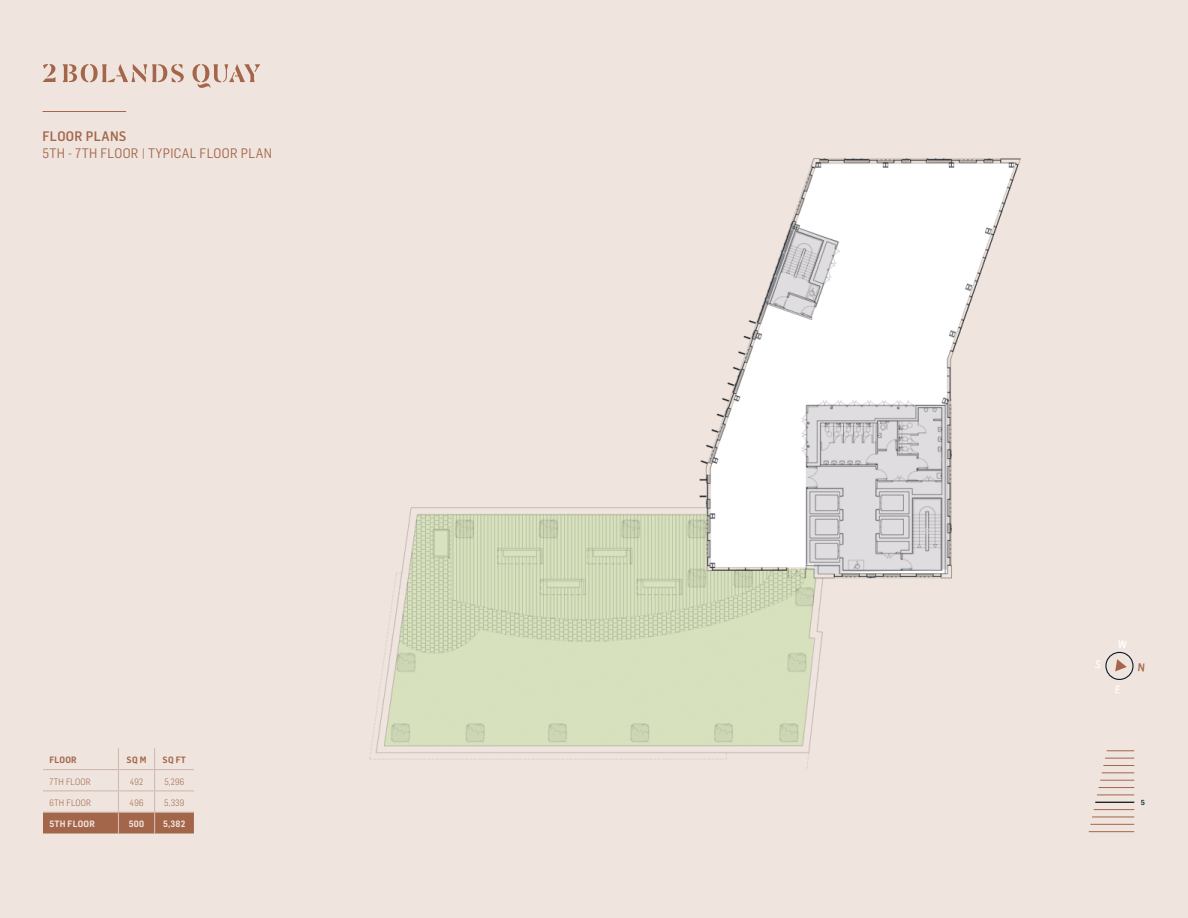
<style>
.page{position:relative;width:1188px;height:918px;background:#efe5de}
.page>*{position:absolute;margin:0;border:0;box-sizing:border-box;transform-origin:0 0}
.t1{font:13.5px "Flama Semicondensed";letter-spacing:.025em;color:#a4664a}
.t2{font:500 13.5px "Flama Semicondensed";letter-spacing:.025em;color:#a4664a}
.t3{font:300 9px "Flama Semicondensed";letter-spacing:.025em;color:#a4664a}
.t4{font:600 9px "Flama Semicondensed";letter-spacing:.025em;color:#efe5de}
.t5{font:600 9px "Flama Semicondensed";letter-spacing:.025em;color:#a4664a}
.t6{font:500 7.2px "Flama Semicondensed";color:#071c2c;scale:1.1 1}
</style>
<div class="page">
<svg style="left:1107px;top:750px;width:27px;height:1px"></svg>
<svg style="left:1105px;top:758px;width:29px;height:1px"></svg>
<hr style="left:1103px;top:765px;width:31px;height:1px;background:#a4664a">
<hr style="left:1102px;top:772px;width:32px;height:1px;background:#a4664a">
<hr style="left:1100px;top:780px;width:34px;height:1px;background:#a4664a">
<hr style="left:1099px;top:787px;width:35px;height:1px;background:#a4664a">
<hr style="left:1097px;top:795px;width:37px;height:1px;background:#a4664a">
<hr style="left:1095px;top:802px;width:39px;height:1px;background:#000">
<hr style="left:1094px;top:809px;width:40px;height:1px;background:#a4664a">
<hr style="left:1092px;top:817px;width:42px;height:1px;background:#a4664a">
<hr style="left:1090px;top:824px;width:44px;height:1px;background:#a4664a">
<hr style="left:1089px;top:831px;width:45px;height:1px;background:#a4664a">
<img style="left:369px;top:158px;width:652px;height:611px">
<svg style="left:43px;top:748px;width:151px;height:85px"></svg>
<hr style="left:155px;top:769px;width:39px;height:1px;background:#d0bab3">
<hr style="left:155px;top:790px;width:39px;height:1px;background:#d0bab3">
<hr style="left:155px;top:812px;width:39px;height:1px;background:#d0bab3">
<hr style="left:43px;top:111px;width:83px;height:1px;background:#a4664a">
<svg style="left:63px;top:64px;width:197px;height:24px"></svg>
<svg style="left:43px;top:64px;width:13px;height:18px"></svg>
<svg style="left:1105px;top:651px;width:29px;height:29px"></svg>
<h1 class="t2" style="left:43px;top:127px;width:85px">FLOOR PLANS</h1>
<h1 class="t1" style="left:43px;top:145px;width:231px">5TH - 7TH FLOOR | TYPICAL FLOOR PLAN</h1>
<p class="t5" style="left:49px;top:754px;width:29px">FLOOR</p>
<p class="t5" style="left:127px;top:754px;width:21px">SQ M</p>
<p class="t5" style="left:163px;top:754px;width:25px">SQ FT</p>
<p class="t3" style="left:49px;top:776px;width:43px">7TH FLOOR</p>
<p class="t3" style="left:130px;top:776px;width:15px">492</p>
<p class="t3" style="left:164px;top:776px;width:21px">5,296</p>
<p class="t3" style="left:49px;top:797px;width:43px">6TH FLOOR</p>
<p class="t3" style="left:130px;top:797px;width:15px">496</p>
<p class="t3" style="left:164px;top:797px;width:22px">5,339</p>
<p class="t4" style="left:49px;top:818px;width:47px">5TH FLOOR</p>
<p class="t4" style="left:129px;top:818px;width:17px">500</p>
<p class="t4" style="left:163px;top:818px;width:24px">5,382</p>
<p class="t6" style="left:1141px;top:798px;width:5px">5</p>
</div>
